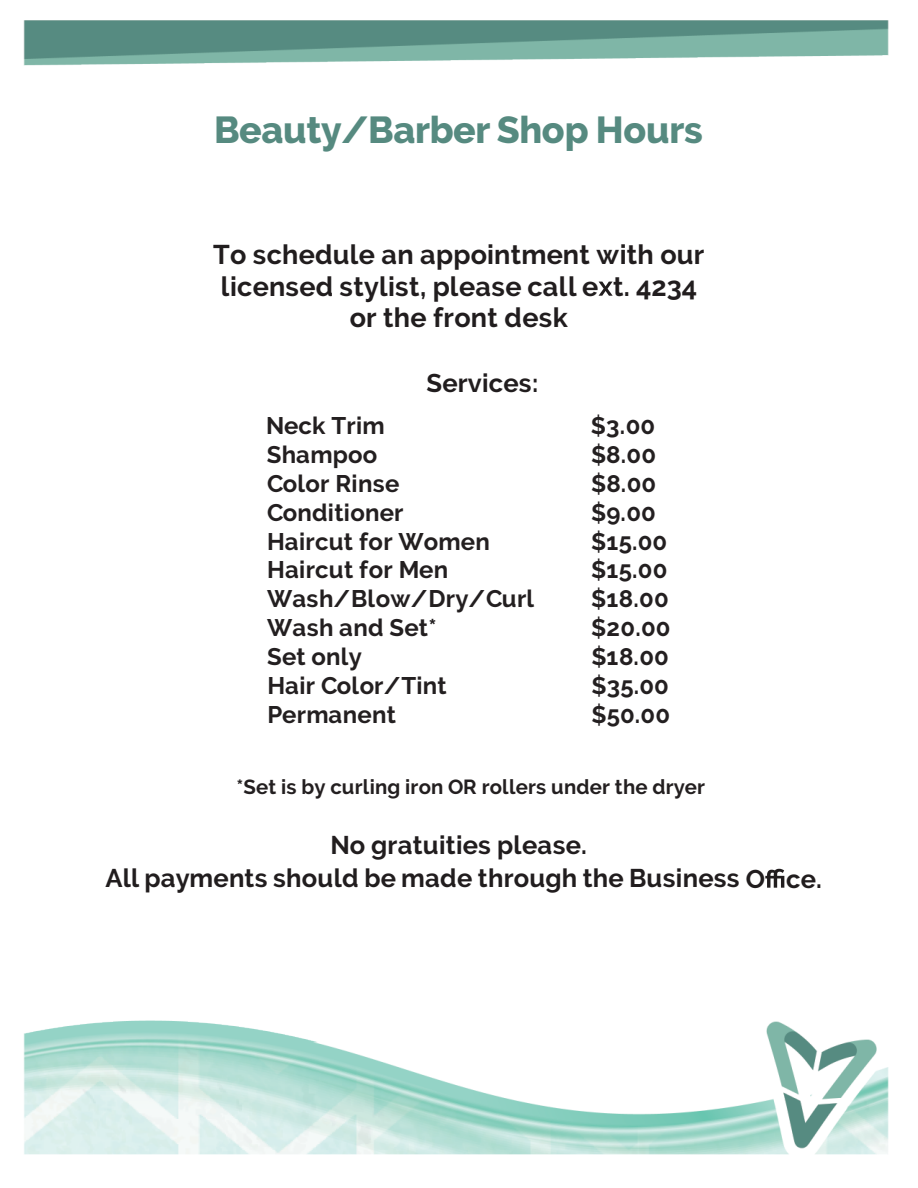
<style>
.page{position:relative;width:918px;height:1188px;background:#fff}
.page>*{position:absolute;margin:0;border:0;box-sizing:border-box;transform-origin:0 0}
.t1{font:800 37.5px "Raleway";letter-spacing:-.01em;color:#568a80}
.t2{font:700 27px/31.7px "Raleway";letter-spacing:.01em;color:#211d1e;text-align:center}
.t3{font:700 25.5px/33px "Raleway";letter-spacing:.01em;color:#211d1e;text-align:center}
.t4{font:700 24px "Raleway";letter-spacing:.01em;color:#231f20}
.t5{font:700 20.4px "Raleway";letter-spacing:.01em;color:#231f20}
</style>
<div class="page">
<img style="left:23px;top:20px;width:866px;height:1135px">
<h1 class="t1" style="left:214px;top:108px;width:490px">Beauty/Barber Shop Hours</h1>
<p class="t2" style="left:213px;top:239px;width:493px">To schedule an appointment with our licensed stylist, please call e t. 4234 or the front desk</p>
<p class="t3" style="left:427px;top:367px;width:113px">Services:</p>
<p class="t4" style="left:266px;top:412px;width:120px">Neck Trim</p>
<p class="t4" style="left:591px;top:412px;width:66px">$3.00</p>
<p class="t4" style="left:267px;top:440px;width:112px">Shampoo</p>
<p class="t4" style="left:591px;top:440px;width:67px">$8.00</p>
<p class="t4" style="left:267px;top:469px;width:134px">Color Rinse</p>
<p class="t4" style="left:591px;top:469px;width:67px">$8.00</p>
<p class="t4" style="left:267px;top:498px;width:138px">Conditioner</p>
<p class="t4" style="left:591px;top:498px;width:66px">$9.00</p>
<p class="t4" style="left:267px;top:527px;width:224px">Haircut for Women</p>
<p class="t4" style="left:591px;top:527px;width:78px">$15.00</p>
<p class="t4" style="left:267px;top:556px;width:183px">Haircut for Men</p>
<p class="t4" style="left:591px;top:556px;width:78px">$15.00</p>
<p class="t4" style="left:267px;top:585px;width:268px">Wash/Blow/Dry/Curl</p>
<p class="t4" style="left:591px;top:585px;width:79px">$18.00</p>
<p class="t4" style="left:267px;top:614px;width:171px">Wash and Set*</p>
<p class="t4" style="left:591px;top:614px;width:81px">$20.00</p>
<p class="t4" style="left:267px;top:642px;width:96px">Set only</p>
<p class="t4" style="left:591px;top:642px;width:79px">$18.00</p>
<p class="t4" style="left:267px;top:671px;width:181px">Hair Color/Tint</p>
<p class="t4" style="left:591px;top:671px;width:79px">$35.00</p>
<p class="t4" style="left:267px;top:700px;width:130px">Permanent</p>
<p class="t4" style="left:592px;top:700px;width:80px">$50.00</p>
<p class="t5" style="left:236px;top:775px;width:470px">*Set is by curling iron OR rollers under the dryer</p>
<p class="t3" style="left:105px;top:829px;width:718px">No gratuities please.<br>All payments should be made through the Business O ce.</p>
</div>
